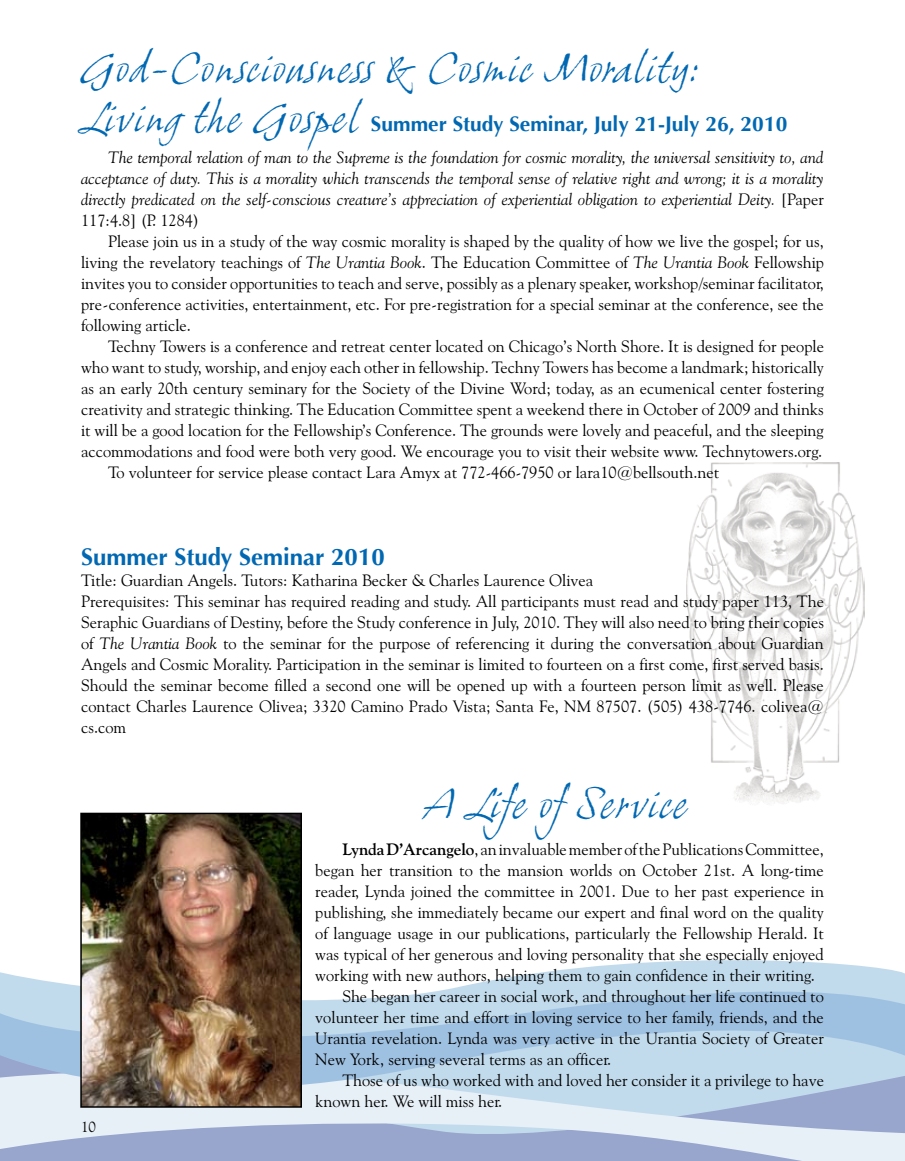
<style>
.page{position:relative;width:905px;height:1161px;background:#fff}
.page>*{position:absolute;margin:0;border:0;box-sizing:border-box;transform-origin:0 0}
.t1{font:italic 42px "Grimshaw Hand ITC";color:#0068b2}
.t2{font:700 24px "Optima";color:#0068b2}
.t3{font:700 21px "Optima";color:#0068b2}
.t4{font:16.5px/21px "Goudy Old Style BT";color:#000;text-align:justify}
.t5{font:italic 16.5px/21px "Goudy Old Style BT";letter-spacing:.005em;color:#000;text-align:justify}
.t6{font:15px "Goudy Old Style BT";color:#000}
.s1{font-family:"Grimshaw Hand ITC";font-weight:400;font-style:italic;font-size:42px}
.s2{font-style:normal}
.s3{font-style:italic}
.s4{font-weight:700}
</style>
<div class="page">
<svg style="left:0;top:960px;width:904px;height:15px"></svg>
<svg style="left:0;top:1119px;width:904px;height:42px;background:#b6c2dd"></svg>
<svg style="left:0;top:975px;width:904px;height:144px;background:#bdd5e9"></svg>
<svg style="left:904px;top:973px;width:1px;height:188px"></svg>
<img style="left:686px;top:462px;width:178px;height:342px">
<img style="left:83px;top:816px;width:216px;height:289px">
<div style="left:80px;top:813px;width:222px;height:295px;border:2px solid #000"></div>
<h1 class="t1" style="left:81px;top:42px;width:620px">God-Consciousness &amp; Cosmic Morality:</h1>
<p class="t3" style="left:81px;top:112px;width:707px"><span class="s1">Living the Gospel</span> Summer Study Seminar, July 21-July 26, 2010</p>
<p class="t5" style="left:81px;top:147px;width:744px;text-indent:27px">The temporal relation of man to the Supreme is the foundation for cosmic morality, the universal sensitivity to, and acceptance of duty. This is a morality which transcends the temporal sense of relative right and wrong; it is a morality directly predicated on the self-conscious creature’s appreciation of experiential obligation to experiential Deity. <span class="s2">[Paper 117:4.8] (P. 1284)</span></p>
<p class="t4" style="left:81px;top:231px;width:744px;text-indent:27px">Please join us in a study of the way cosmic morality is shaped by the quality of how we live the gospel; for us, living the revelatory teachings of <span class="s3">The Urantia Book</span>. The Education Committee of <span class="s3">The Urantia Book</span> Fellowship invites you to consider opportunities to teach and serve, possibly as a plenary speaker, workshop/seminar facilitator, pre-conference activities, entertainment, etc. For pre-registration for a special seminar at the conference, see the following article.</p>
<p class="t4" style="left:108px;top:336px;width:717px">Techny Towers is a conference and retreat center located on Chicago’s North Shore. It is designed for people</p>
<p class="t4" style="left:81px;top:357px;width:744px">who want to study, worship, and enjoy each other in fellowship. Techny Towers has become a landmark; historically</p>
<p class="t4" style="left:81px;top:378px;width:744px">as an early 20th century seminary for the Society of the Divine Word; today, as an ecumenical center fostering</p>
<p class="t4" style="left:81px;top:399px;width:744px">creativity and strategic thinking. The Education Committee spent a weekend there in October of 2009 and thinks</p>
<p class="t4" style="left:81px;top:420px;width:744px">it will be a good location for the Fellowship’s Conference. The grounds were lovely and peaceful, and the sleeping</p>
<p class="t4" style="left:81px;top:441px;width:742px">accommodations and food were both very good. We encourage you to visit their website www. Technytowers.org.</p>
<p class="t4" style="left:108px;top:462px;width:612px">To volunteer for service please contact Lara Amyx at 772-466-7950 or lara10@bellsouth.net</p>
<h2 class="t2" style="left:81px;top:543px;width:305px">Summer Study Seminar 2010</h2>
<p class="t4" style="left:81px;top:570px;width:744px;text-align:left">Title: Guardian Angels. Tutors: Katharina Becker &amp; Charles Laurence Olivea<br>Prerequisites: This seminar has required reading and study. All participants must read and study paper 113, The Seraphic Guardians of Destiny, before the Study conference in July, 2010. They will also need to bring their copies of <span class="s3">The Urantia Book</span> to the seminar for the purpose of referencing it during the conversation about Guardian Angels and Cosmic Morality. Participation in the seminar is limited to fourteen on a first come, first served basis.<br>Should the seminar become filled a second one will be opened up with a fourteen person limit as well. Please contact Charles Laurence Olivea; 3320 Camino Prado Vista; Santa Fe, NM 87507. (505) 438-7746. colivea@ cs.com</p>
<h1 class="t1" style="left:426px;top:778px;width:264px">A Life ofService</h1>
<p class="t6" style="left:81px;top:1118px;width:16px">10</p>
<p class="t4" style="left:342px;top:839px;width:483px"><span class="s4">Lynda D’Arcangelo</span>, an invaluable member of the Publications Committee,</p>
<p class="t4" style="left:315px;top:860px;width:510px">began her transition to the mansion worlds on October 21st. A long-time</p>
<p class="t4" style="left:315px;top:881px;width:510px">reader, Lynda joined the committee in 2001. Due to her past experience in</p>
<p class="t4" style="left:315px;top:902px;width:510px">publishing, she immediately became our expert and final word on the quality</p>
<p class="t4" style="left:315px;top:923px;width:510px">of language usage in our publications, particularly the Fellowship Herald. It</p>
<p class="t4" style="left:315px;top:944px;width:510px">was typical of her generous and loving personality that she especially enjoyed</p>
<p class="t4" style="left:315px;top:965px;width:501px">working with new authors, helping them to gain confidence in their writing.</p>
<p class="t4" style="left:342px;top:986px;width:483px">She began her career in social work, and throughout her life continued to</p>
<p class="t4" style="left:315px;top:1007px;width:510px">volunteer her time and effort in loving service to her family, friends, and the</p>
<p class="t4" style="left:315px;top:1028px;width:510px">Urantia revelation. Lynda was very active in the Urantia Society of Greater</p>
<p class="t4" style="left:315px;top:1049px;width:297px">New York, serving several terms as an officer.</p>
<p class="t4" style="left:342px;top:1070px;width:483px">Those of us who worked with and loved her consider it a privilege to have</p>
<p class="t4" style="left:315px;top:1091px;width:188px">known her. We will miss her.</p>
</div>
